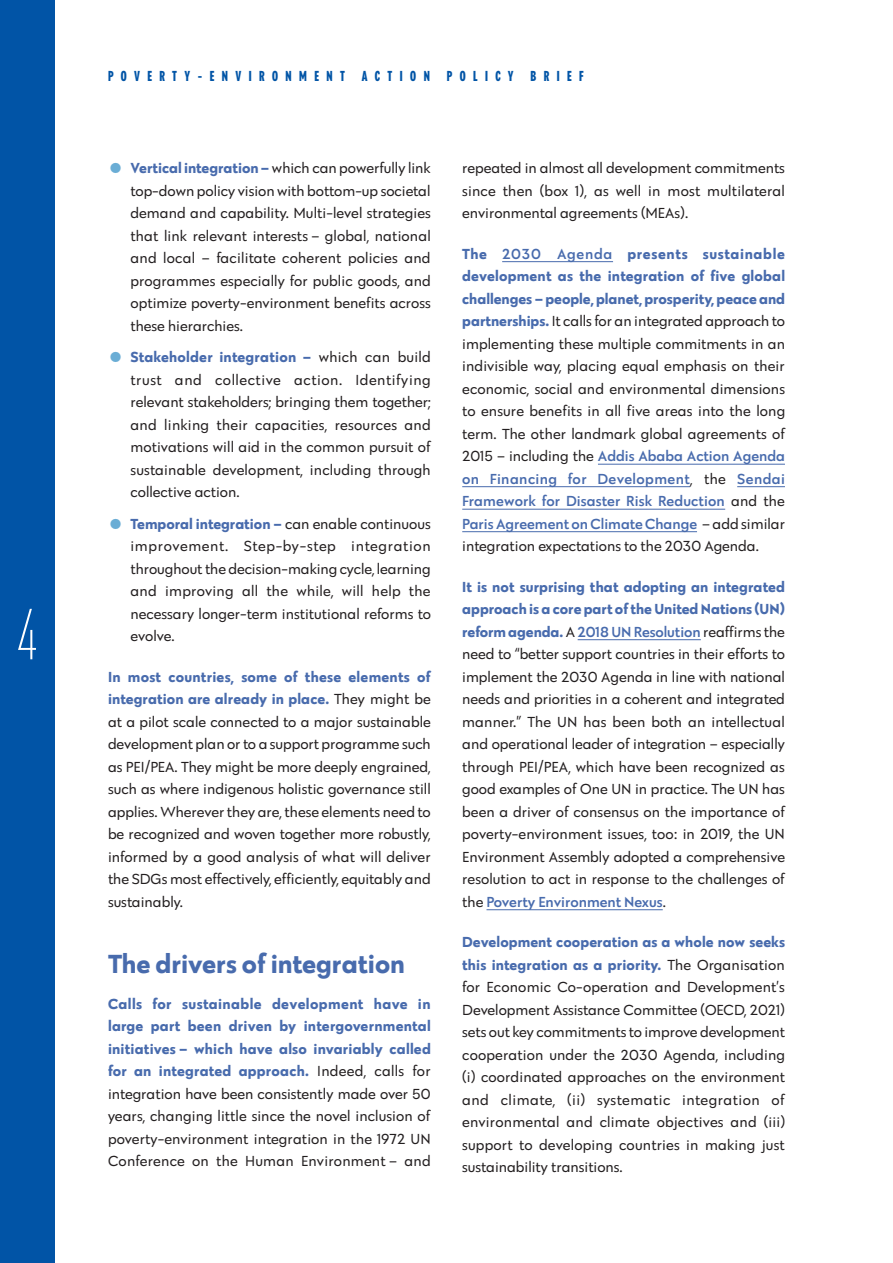
<style>
.page{position:relative;width:893px;height:1263px;background:#fff}
.page>*{position:absolute;margin:0;border:0;box-sizing:border-box;transform-origin:0 0}
.t1{font:100 condensed 75px "Galatea";color:#fff}
.t2{font:700 27px "Galatea";color:#486bad}
.t3{font:15px/22.5px "Galatea";color:#231f20;text-align:justify}
.t4{font:700 condensed 15px "Galatea";letter-spacing:.5em;color:#0154a6}
.s1{font-family:"Altemus Borders Two";color:#6aadd5}
.s2{font-weight:700;color:#486bad}
.s3{font-weight:500;color:#486bad}
</style>
<div class="page">
<div style="left:0;top:0;width:55px;height:1263px;background:#0154a6"></div>
<hr style="left:502px;top:261px;width:111px;height:1px;background:#486bad">
<hr style="left:598px;top:464px;width:187px;height:1px;background:#486bad">
<hr style="left:462px;top:486px;width:228px;height:1px;background:#486bad">
<hr style="left:737px;top:486px;width:48px;height:1px;background:#486bad">
<hr style="left:462px;top:509px;width:263px;height:1px;background:#486bad">
<hr style="left:462px;top:531px;width:235px;height:1px;background:#486bad">
<hr style="left:578px;top:639px;width:123px;height:1px;background:#486bad">
<hr style="left:486px;top:909px;width:177px;height:1px;background:#486bad">
<h1 class="t1" style="left:17px;top:586px;width:22px">4</h1>
<p class="t4" style="left:108px;top:66px;width:477px">POVERTY-ENVIRONMENT ACTION POLICY BRIEF</p>
<p class="t3" style="left:130px;top:156px;width:302px;text-indent:-22px"><span class="s1">(</span> <span class="s2">Vertical integration –</span> which can powerfully link top-down policy vision with bottom-up societal demand and capability. Multi-level strategies that link relevant interests – global, national and local – facilitate coherent policies and programmes especially for public goods, and optimize poverty-environment benefits across these hierarchies.</p>
<p class="t3" style="left:130px;top:345px;width:302px;text-indent:-22px"><span class="s1">(</span> <span class="s2">Stakeholder integration –</span> which can build trust and collective action. Identifying relevant stakeholders; bringing them together; and linking their capacities, resources and motivations will aid in the common pursuit of sustainable development, including through collective action.</p>
<p class="t3" style="left:130px;top:512px;width:302px;text-indent:-22px"><span class="s1">(</span> <span class="s2">Temporal integration –</span> can enable continuous improvement. Step-by-step integration throughout the decision-making cycle, learning and improving all the while, will help the necessary longer-term institutional reforms to evolve.</p>
<p class="t3" style="left:108px;top:665px;width:324px"><span class="s2">In most countries, some of these elements of integration are already in place.</span> They might be at a pilot scale connected to a major sustainable development plan or to a support programme such as PEI/PEA. They might be more deeply engrained, such as where indigenous holistic governance still applies. Wherever they are, these elements need to be recognized and woven together more robustly, informed by a good analysis of what will deliver the SDGs most effectively, efficiently, equitably and sustainably.</p>
<h2 class="t2" style="left:108px;top:946px;width:299px">The drivers of integration</h2>
<p class="t3" style="left:108px;top:992px;width:324px"><span class="s2">Calls for sustainable development have in large part been driven by intergovernmental initiatives – which have also invariably called for an integrated approach.</span> Indeed, calls for integration have been consistently made over 50 years, changing little since the novel inclusion of poverty-environment integration in the 1972 UN Conference on the Human Environment – and</p>
<p class="t3" style="left:462px;top:156px;width:324px">repeated in almost all development commitments since then (box 1), as well in most multilateral environmental agreements (MEAs).</p>
<p class="t3" style="left:462px;top:242px;width:324px"><span class="s2">The</span> <span class="s3">2030 Agenda</span> <span class="s2">presents sustainable development as the integration of five global challenges – people, planet, prosperity, peace and partnerships.</span> It calls for an integrated approach to implementing these multiple commitments in an indivisible way, placing equal emphasis on their economic, social and environmental dimensions to ensure benefits in all five areas into the long term. The other landmark global agreements of 2015 – including the <span class="s3">Addis Ababa Action Agenda on Financing for Development</span>, the <span class="s3">Sendai Framework for Disaster Risk Reduction</span> and the <span class="s3">Paris Agreement on Climate Change</span> – add similar integration expectations to the 2030 Agenda.</p>
<p class="t3" style="left:462px;top:575px;width:324px"><span class="s2">It is not surprising that adopting an integrated approach is a core part of the United Nations (UN) reform agenda.</span> A <span class="s3">2018 UN Resolution</span> reaffirms the need to “better support countries in their efforts to implement the 2030 Agenda in line with national needs and priorities in a coherent and integrated manner.” The UN has been both an intellectual and operational leader of integration – especially through PEI/PEA, which have been recognized as good examples of One UN in practice. The UN has been a driver of consensus on the importance of poverty-environment issues, too: in 2019, the UN Environment Assembly adopted a comprehensive resolution to act in response to the challenges of the <span class="s3">Poverty Environment Nexus</span>.</p>
<p class="t3" style="left:462px;top:930px;width:324px"><span class="s2">Development cooperation as a whole now seeks this integration as a priority.</span> The Organisation for Economic Co-operation and Development’s Development Assistance Committee (OECD, 2021) sets out key commitments to improve development cooperation under the 2030 Agenda, including (i) coordinated approaches on the environment and climate, (ii) systematic integration of environmental and climate objectives and (iii) support to developing countries in making just sustainability transitions.</p>
</div>
